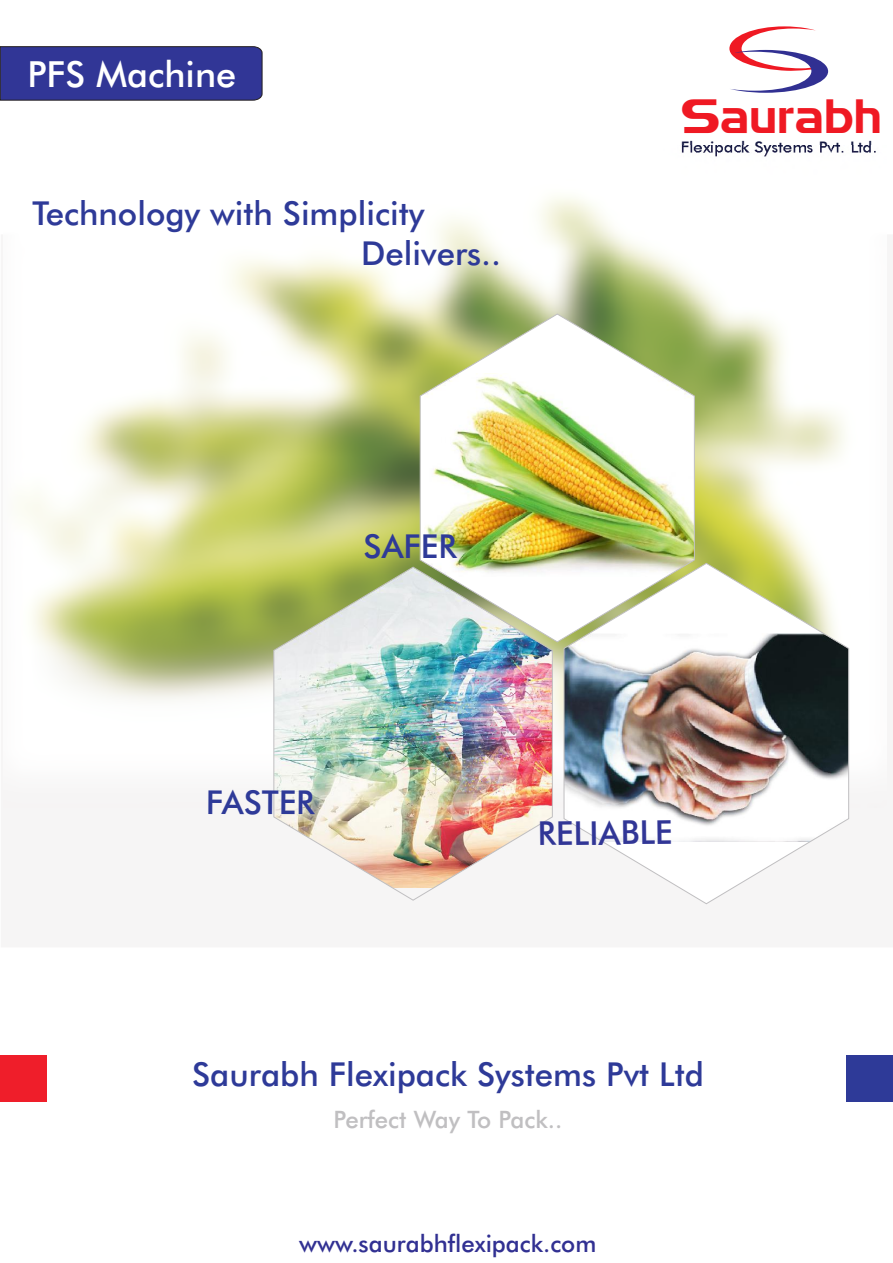
<style>
.page{position:relative;width:893px;height:1263px;background:#fff}
.page>*{position:absolute;margin:0;border:0;box-sizing:border-box;transform-origin:0 0}
.t1{font:48.15px "Denmark";color:#ef1923}
.t2{font:500 36px "Futura BT";color:#fff}
.t3{font:500 33px/39.6px "Futura BT";color:#2e3a98}
.t4{font:500 33px "Futura BT";color:#313696}
.t5{font:500 24px "Futura BT";color:#313092}
.t6{font:500 24px "Futura BT";color:#c0bfc1}
</style>
<div class="page">
<svg style="left:729px;top:26px;width:99px;height:67px"></svg>
<img style="left:3px;top:145px;width:884px;height:663px">
<img style="left:273px;top:567px;width:280px;height:334px">
<img style="left:420px;top:314px;width:275px;height:328px">
<img style="left:564px;top:563px;width:285px;height:341px">
<div style="left:0;top:1055px;width:47px;height:47px;background:#ef1e2a"></div>
<div style="left:846px;top:1055px;width:47px;height:47px;background:#2e3a98"></div>
<div style="left:0;top:46px;width:262px;height:54px;background:#313696"></div>
<p class="t2" style="left:27px;top:59px;width:210px">PFS Machine</p>
<p class="t3" style="left:361px;top:197px;width:142px;text-indent:-329px">Technology with Simplicity<br>Delivers..</p>
<h1 class="t1" style="left:681px;top:87px;width:203px">Saurabh</h1>
<p class="t3" style="left:364px;top:529px;width:95px">SAFER</p>
<p class="t3" style="left:206px;top:786px;width:110px">FASTER</p>
<p class="t4" style="left:537px;top:820px;width:136px;rotate:-1deg">RELIABLE</p>
<p class="t3" style="left:192px;top:1057px;width:513px">Saurabh Flexipack Systems Pvt Ltd</p>
<p class="t6" style="left:333px;top:1109px;width:230px">Perfect Way To Pack..</p>
<p class="t5" style="left:299px;top:1234px;width:299px">www.saurabhflexipack.com</p>
</div>
